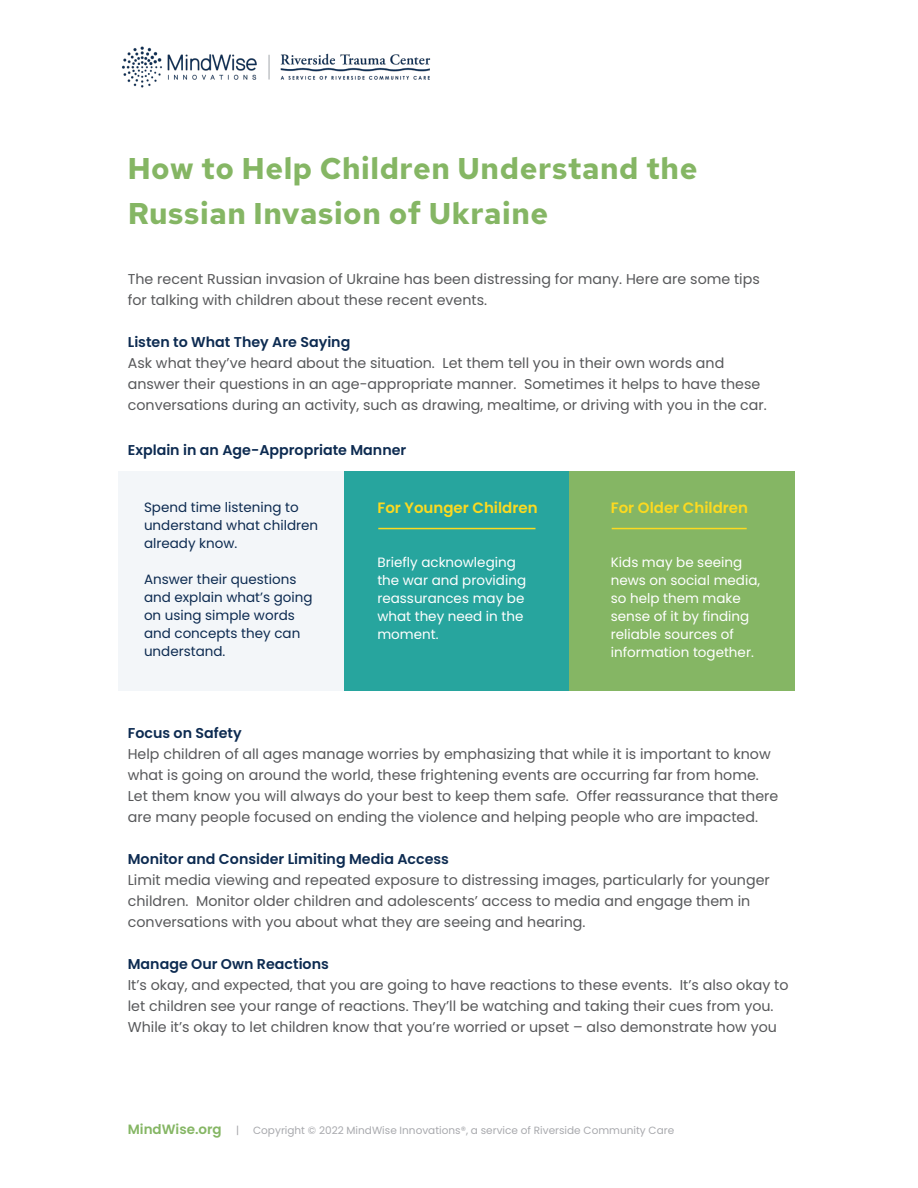
<style>
.page{position:relative;width:918px;height:1188px;background:#fff}
.page>*{position:absolute;margin:0;border:0;box-sizing:border-box;transform-origin:0 0}
.t1{font:700 30px/45px "Red Hat Text";letter-spacing:.02em;color:#85b664}
.t2{font:600 15px "Poppins";color:#fcda20}
.t3{font:14.25px/21px "Poppins";color:#57585a}
.t4{font:600 14.25px "Poppins";color:#0d2b51}
.t5{font:13.5px/18px "Poppins";color:#fff}
.t6{font:13.5px/18px "Poppins";color:#0d2b51}
.t7{font:600 13.5px "Poppins";color:#85b664}
.t8{font:10.5px "Poppins";color:#a8a9ad}
</style>
<div class="page">
<img style="left:122px;top:46px;width:309px;height:42px">
<div style="left:119px;top:471px;width:225px;height:219px;background:#f3f6f9"></div>
<div style="left:344px;top:471px;width:225px;height:219px;background:#27a59e"></div>
<hr style="left:378px;top:528px;width:158px;height:1px;background:#fcda20">
<div style="left:569px;top:471px;width:225px;height:219px;background:#85b664"></div>
<hr style="left:612px;top:528px;width:135px;height:1px;background:#fcda20">
<p class="t1" style="left:128px;top:146px;width:571px">How to Help Children Understand the<br>Russian Invasion of Ukraine</p>
<p class="t3" style="left:128px;top:269px;width:634px">The recent Russian invasion of Ukraine has been distressing for many. Here are some tips</p>
<p class="t3" style="left:128px;top:290px;width:361px">for talking with children about these recent events.</p>
<p class="t4" style="left:128px;top:334px;width:224px">Listen to What They Are Saying</p>
<p class="t3" style="left:128px;top:353px;width:598px">Ask what they’ve heard about the situation. Let them tell you in their own words and</p>
<p class="t3" style="left:128px;top:374px;width:641px">answer their questions in an age-appropriate manner. Sometimes it helps to have these conversations during an activity, such as drawing, mealtime, or driving with you in the car.</p>
<p class="t4" style="left:128px;top:442px;width:280px">Explain in an Age-Appropriate Manner</p>
<p class="t6" style="left:144px;top:498px;width:156px">Spend time listening to</p>
<p class="t2" style="left:377px;top:499px;width:162px">For Younger Children</p>
<p class="t6" style="left:144px;top:516px;width:176px">understand what children already know.</p>
<p class="t6" style="left:144px;top:570px;width:170px">Answer their questions and explain what’s going on using simple words and concepts they can understand.</p>
<p class="t5" style="left:377px;top:553px;width:150px">Briefly acknowleging the war and providing</p>
<p class="t5" style="left:377px;top:589px;width:149px;text-align:justify">reassurances may be what they need in the moment.</p>
<p class="t2" style="left:611px;top:499px;width:139px">For Older Children</p>
<p class="t5" style="left:611px;top:553px;width:151px">Kids may be seeing news on social media, so help them make sense of it by finding reliable sources of</p>
<p class="t5" style="left:611px;top:643px;width:145px">information together.</p>
<p class="t4" style="left:128px;top:724px;width:115px">Focus on Safety</p>
<p class="t3" style="left:128px;top:743px;width:644px">Help children of all ages manage worries by emphasizing that while it is important to know what is going on around the world, these frightening events are occurring far from home.</p>
<p class="t3" style="left:128px;top:785px;width:652px">Let them know you will always do your best to keep them safe. Offer reassurance that there are many people focused on ending the violence and helping people who are impacted.</p>
<p class="t4" style="left:128px;top:850px;width:323px">Monitor and Consider Limiting Media Access</p>
<p class="t3" style="left:128px;top:869px;width:644px">Limit media viewing and repeated exposure to distressing images, particularly for younger children. Monitor older children and adolescents’ access to media and engage them in</p>
<p class="t3" style="left:128px;top:911px;width:459px">conversations with you about what they are seeing and hearing.</p>
<p class="t4" style="left:128px;top:955px;width:203px">Manage Our Own Reactions</p>
<p class="t3" style="left:128px;top:974px;width:662px">It’s okay, and expected, that you are going to have reactions to these events. It’s also okay to let children see your range of reactions. They’ll be watching and taking their cues from you.<br>While it’s okay to let children know that you’re worried or upset – also demonstrate how you</p>
<p class="t7" style="left:128px;top:1121px;width:95px">MindWise.org</p>
<p class="t8" style="left:236px;top:1124px;width:5px">|</p>
<p class="t8" style="left:253px;top:1124px;width:423px">Copyright © 2022 MindWise Innovations®, a service of Riverside Community Care</p>
</div>
